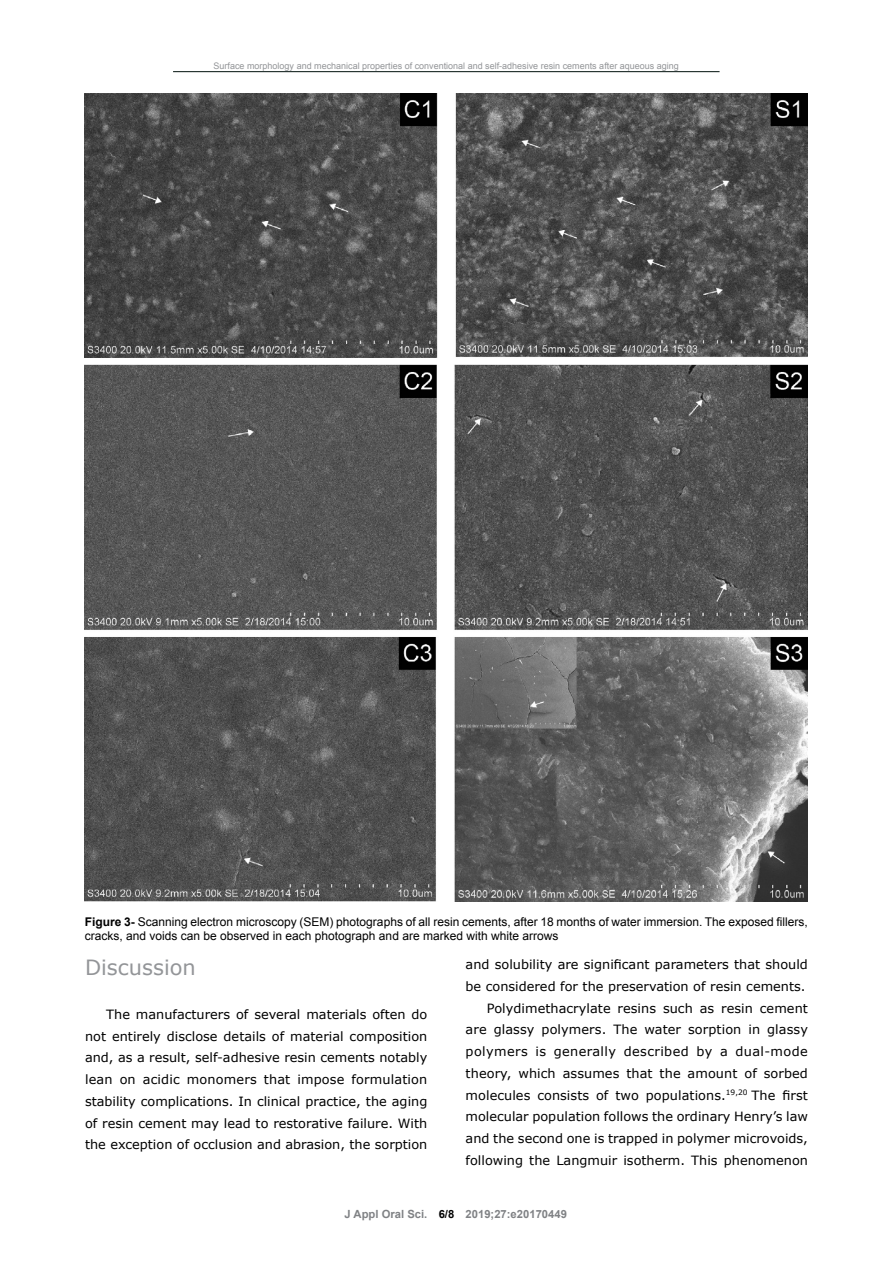
<style>
.page{position:relative;width:893px;height:1263px;background:#fff}
.page>*{position:absolute;margin:0;border:0;box-sizing:border-box;transform-origin:0 0}
.t1{font:21px "Verdana";color:#939598}
.t2{font:12.75px/21.8px "Verdana";color:#000;text-align:justify}
.t3{font:12px/14.4px "Arial";color:#000}
.t4{font:700 11.25px "Arial";color:#808285}
.t5{font:9px "Arial";color:#939598}
.s1{font-weight:700}
.s2{color:#000}
</style>
<div class="page">
<hr style="left:173px;top:71px;width:547px;height:1px;background:#00110d">
<img style="left:85px;top:94px;width:723px;height:807px">
<p class="t5" style="left:214px;top:60px;width:467px">Surface morphology and mechanical properties of conventional and self-adhesive resin cements after aqueous aging</p>
<p class="t3" style="left:85px;top:914px;width:725px"><span class="s1">Figure 3-</span> Scanning electron microscopy (SEM) photographs of all resin cements, after 18 months of water immersion. The exposed fillers, cracks, and voids can be observed in each photograph and are marked with white arrows</p>
<h1 class="t1" style="left:85px;top:953px;width:112px">Discussion</h1>
<p class="t2" style="left:85px;top:1003px;width:344px;text-indent:21px">The manufacturers of several materials often do not entirely disclose details of material composition and, as a result, self-adhesive resin cements notably lean on acidic monomers that impose formulation stability complications. In clinical practice, the aging of resin cement may lead to restorative failure. With the exception of occlusion and abrasion, the sorption</p>
<p class="t2" style="left:466px;top:953px;width:344px;text-align:right">and solubility are significant parameters that should be considered for the preservation of resin cements.<br>Polydimethacrylate resins such as resin cement are glassy polymers. The water sorption in glassy polymers is generally described by a dual-mode theory, which assumes that the amount of sorbed molecules consists of two populations.<sup>19,20</sup> The first molecular population follows the ordinary Henry’s law and the second one is trapped in polymer microvoids, following the Langmuir isotherm. This phenomenon</p>
<p class="t4" style="left:345px;top:1206px;width:224px">J Appl Oral Sci. <span class="s2">6/8</span> 2019;27:e20170449</p>
</div>
